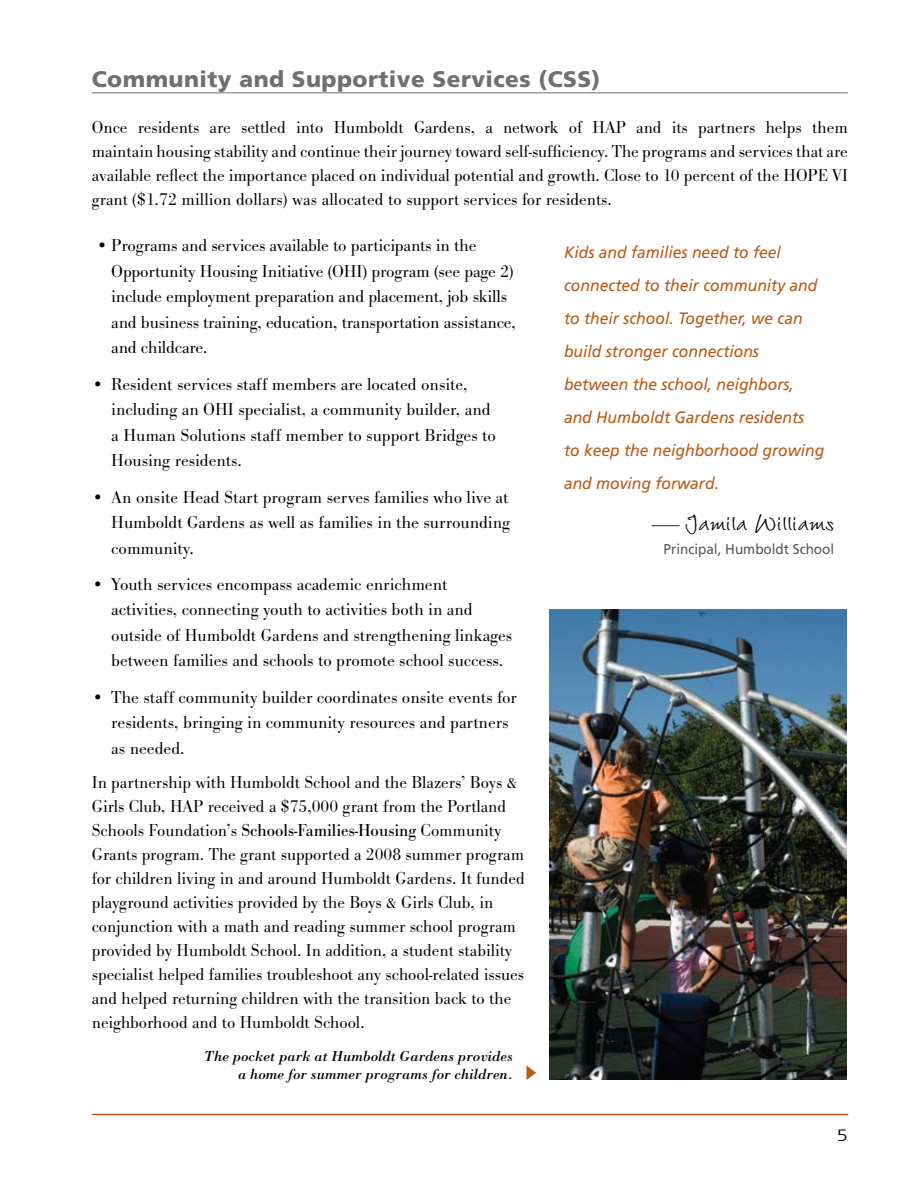
<style>
.page{position:relative;width:918px;height:1188px;background:#fff}
.page>*{position:absolute;margin:0;border:0;box-sizing:border-box;transform-origin:0 0}
.t1{font:31.5px "Wiesbaden Swing";color:#000;scale:1.2 1}
.t2{font:900 22.5px "Frutiger LT Std";letter-spacing:.02em;color:#6d6f71}
.t3{font:300 18px/25.5px "Bodoni Antiqua T";color:#000}
.t4{font:italic 16.5px/33px "Frutiger LT Std";color:#b95915;scale:.95 1}
.t5{font:300 16.5px "Frutiger LT Std";color:#000;scale:1.2 1}
.t6{font:italic 15px/18px "Bodoni";color:#000;text-align:right}
.t7{font:14.25px "Frutiger LT Std";color:#58595b;scale:.95 1}
.s1{font-weight:400}
</style>
<div class="page">
<hr style="left:92px;top:1114px;width:756px;height:1px;background:#b95915">
<hr style="left:92px;top:92px;width:756px;height:1px;background:#6d6f71">
<svg style="left:527px;top:1066px;width:9px;height:14px"></svg>
<img style="left:549px;top:610px;width:298px;height:470px">
<p class="t2" style="left:92px;top:66px;width:510px">Community and Supportive Services (CSS)</p>
<p class="t3" style="left:92px;top:115px;width:758px;line-height:24px;text-align:justify">Once residents are settled into Humboldt Gardens, a network of HAP and its partners helps them maintain housing stability and continue their journey toward self-sufficiency. The programs and services that are available reflect the importance placed on individual potential and growth. Close to 10 percent of the HOPE VI grant ($1.72 million dollars) was allocated to support services for residents.</p>
<p class="t3" style="left:111px;top:233px;width:406px;text-indent:-15px">• Programs and services available to participants in the Opportunity Housing Initiative (OHI) program (see page 2) include employment preparation and placement, job skills and business training, education, transportation assistance, and childcare.</p>
<p class="t3" style="left:111px;top:371px;width:386px;text-indent:-19px">• Resident services staff members are located onsite, including an OHI specialist, a community builder, and a Human Solutions staff member to support Bridges to Housing residents.</p>
<p class="t3" style="left:111px;top:484px;width:400px;text-align:justify;text-indent:-19px">• An onsite Head Start program serves families who live at Humboldt Gardens as well as families in the surrounding community.</p>
<p class="t3" style="left:111px;top:571px;width:403px;text-indent:-19px">• Youth services encompass academic enrichment activities, connecting youth to activities both in and outside of Humboldt Gardens and strengthening linkages between families and schools to promote school success.</p>
<p class="t3" style="left:111px;top:684px;width:407px;text-indent:-19px">• The staff community builder coordinates onsite events for residents, bringing in community resources and partners as needed.</p>
<p class="t3" style="left:92px;top:771px;width:434px;line-height:24px">In partnership with Humboldt School and the Blazers’ Boys &amp; Girls Club, HAP received a $75,000 grant from the Portland Schools Foundation’s <span class="s1">Schools-Families-Housing</span> Community Grants program. The grant supported a 2008 summer program for children living in and around Humboldt Gardens. It funded playground activities provided by the Boys &amp; Girls Club, in conjunction with a math and reading summer school program provided by Humboldt School. In addition, a student stability specialist helped families troubleshoot any school-related issues and helped returning children with the transition back to the neighborhood and to Humboldt School.</p>
<p class="t6" style="left:204px;top:1047px;width:310px">The pocket park at Humboldt Gardens provides a home for summer programs for children.</p>
<p class="t4" style="left:564px;top:236px;width:276px">Kids and families need to feel connected to their community and to their school. Together, we can build stronger connections between the school, neighbors, and Humboldt Gardens residents<br>to keep the neighborhood growing and moving forward.</p>
<h1 class="t1" style="left:647px;top:505px;width:158px">—Jamila Williams</h1>
<p class="t7" style="left:664px;top:540px;width:181px">Principal, Humboldt School</p>
<p class="t5" style="left:837px;top:1126px;width:11px">5</p>
</div>
